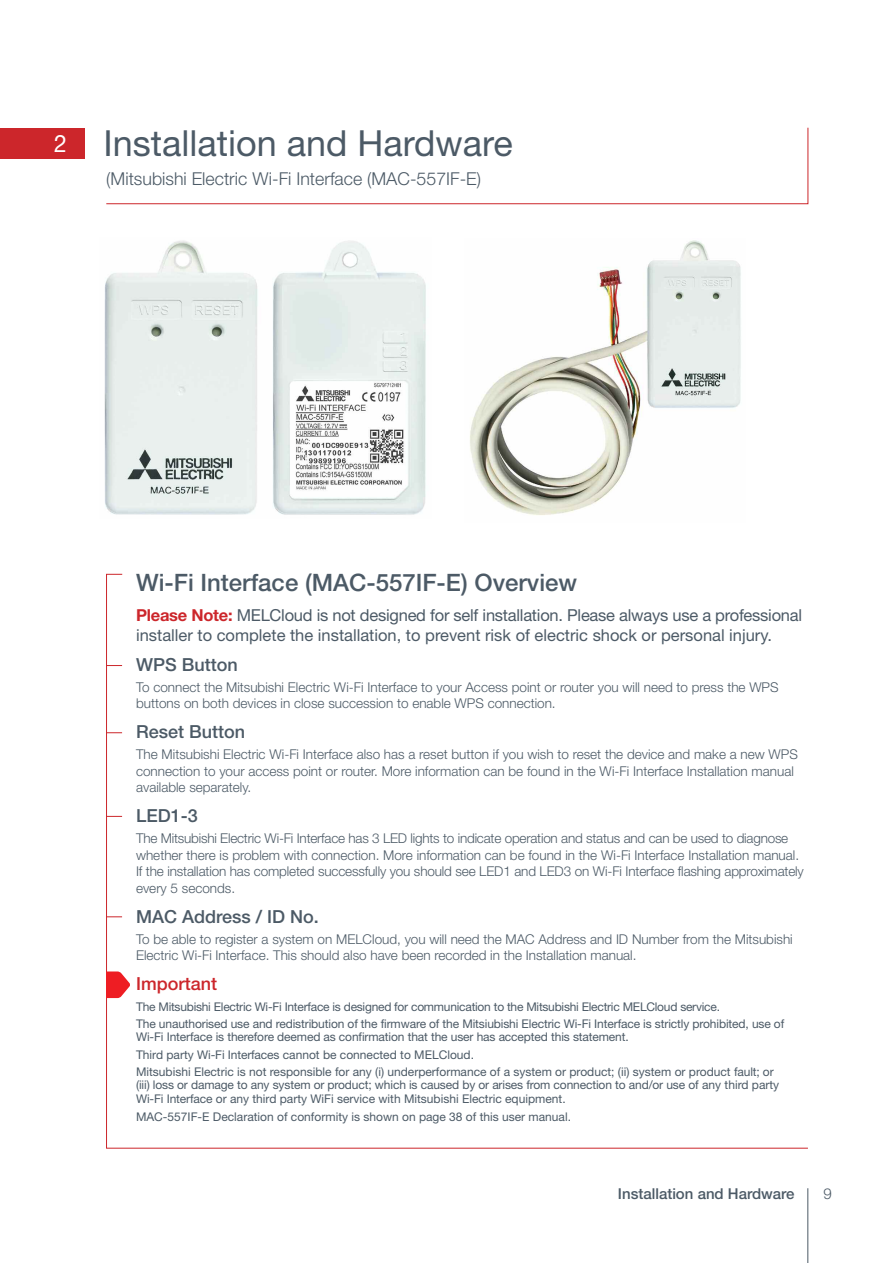
<style>
.page{position:relative;width:893px;height:1263px;background:#fff}
.page>*{position:absolute;margin:0;border:0;box-sizing:border-box;transform-origin:0 0}
.t1{font:36px "Helvetica Neue";color:#4c5a66}
.t2{font:500 24px "Helvetica Neue";color:#4c5a66}
.t3{font:24px "Helvetica Neue";color:#fff;scale:.95 1}
.t4{font:500 18px "Helvetica Neue";color:#4c5a66}
.t5{font:500 18px "Helvetica Neue";color:#cc262b}
.t6{font:300 17.7px "Helvetica Neue";color:#4c5a66}
.t7{font:16.5px/19.5px "Helvetica Neue";color:#4c5a66}
.t8{font:500 15px "Helvetica Neue";color:#4c5a66}
.t9{font:300 15px "Helvetica Neue";color:#4c5a66}
.t10{font:300 13.5px/16.5px "Helvetica Neue";color:#4c5a66}
.t11{font:12px/13.5px "Helvetica Neue";letter-spacing:-.01em;color:#4c5a66}
.s1{font-weight:700;color:#cc262b}
</style>
<div class="page">
<div style="left:0;top:128px;width:85px;height:31px;background:#cc262b"></div>
<svg style="left:106px;top:127px;width:703px;height:77px"></svg>
<hr style="left:808px;top:1188px;width:1px;height:75px;background:#4c5a66">
<svg style="left:106px;top:665px;width:16px;height:1px"></svg>
<svg style="left:106px;top:732px;width:16px;height:1px"></svg>
<svg style="left:106px;top:816px;width:16px;height:1px"></svg>
<svg style="left:106px;top:916px;width:16px;height:1px"></svg>
<svg style="left:106px;top:971px;width:24px;height:27px"></svg>
<img style="left:104px;top:240px;width:322px;height:275px">
<img style="left:470px;top:240px;width:271px;height:275px">
<h2 class="t3" style="left:54px;top:129px;width:15px">2</h2>
<h1 class="t1" style="left:104px;top:122px;width:411px">Installation and Hardware</h1>
<h3 class="t6" style="left:106px;top:168px;width:376px">(Mitsubishi Electric Wi-Fi Interface (MAC-557IF-E)</h3>
<h2 class="t2" style="left:136px;top:563px;width:443px">Wi-Fi Interface (MAC-557IF-E) Overview</h2>
<p class="t7" style="left:136px;top:605px;width:668px"><span class="s1">Please Note:</span> MELCloud is not designed for self installation. Please always use a professional installer to complete the installation, to prevent risk of electric shock or personal injury.</p>
<h3 class="t4" style="left:136px;top:650px;width:103px">WPS Button</h3>
<p class="t10" style="left:136px;top:678px;width:644px">To connect the Mitsubishi Electric Wi-Fi Interface to your Access point or router you will need to press the WPS buttons on both devices in close succession to enable WPS connection.</p>
<h3 class="t4" style="left:136px;top:717px;width:111px">Reset Button</h3>
<p class="t10" style="left:136px;top:746px;width:663px">The Mitsubishi Electric Wi-Fi Interface also has a reset button if you wish to reset the device and make a new WPS connection to your access point or router. More information can be found in the Wi-Fi Interface Installation manual available separately.</p>
<h3 class="t4" style="left:136px;top:801px;width:63px">LED1-3</h3>
<p class="t10" style="left:136px;top:830px;width:669px">The Mitsubishi Electric Wi-Fi Interface has 3 LED lights to indicate operation and status and can be used to diagnose whether there is problem with connection. More information can be found in the Wi-Fi Interface Installation manual.<br>If the installation has completed successfully you should see LED1 and LED3 on Wi-Fi Interface flashing approximately every 5 seconds.</p>
<h3 class="t4" style="left:136px;top:902px;width:184px">MAC Address / ID No.</h3>
<p class="t10" style="left:136px;top:930px;width:658px">To be able to register a system on MELCloud, you will need the MAC Address and ID Number from the Mitsubishi<br>Electric Wi-Fi Interface. This should also have been recorded in the Installation manual.</p>
<h3 class="t5" style="left:136px;top:969px;width:82px">Important</h3>
<p class="t11" style="left:136px;top:999px;width:650px;line-height:16.5px">The Mitsubishi Electric Wi-Fi Interface is designed for communication to the Mitsubishi Electric MELCloud service.<br>The unauthorised use and redistribution of the firmware of the Mitsiubishi Electric Wi-Fi Interface is strictly prohibited, use of</p>
<p class="t11" style="left:136px;top:1028px;width:494px;line-height:18px">Wi-Fi Interface is therefore deemed as confirmation that the user has accepted this statement.<br>Third party Wi-Fi Interfaces cannot be connected to MELCloud.</p>
<p class="t11" style="left:136px;top:1065px;width:645px">Mitsubishi Electric is not responsible for any (i) underperformance of a system or product; (ii) system or product fault; or (iii) loss or damage to any system or product; which is caused by or arises from connection to and/or use of any third party<br>Wi-Fi Interface or any third party WiFi service with Mitsubishi Electric equipment.</p>
<p class="t11" style="left:136px;top:1110px;width:436px">MAC-557IF-E Declaration of conformity is shown on page 38 of this user manual.</p>
<p class="t8" style="left:618px;top:1181px;width:178px">Installation and Hardware</p>
<p class="t9" style="left:823px;top:1184px;width:10px">9</p>
</div>
